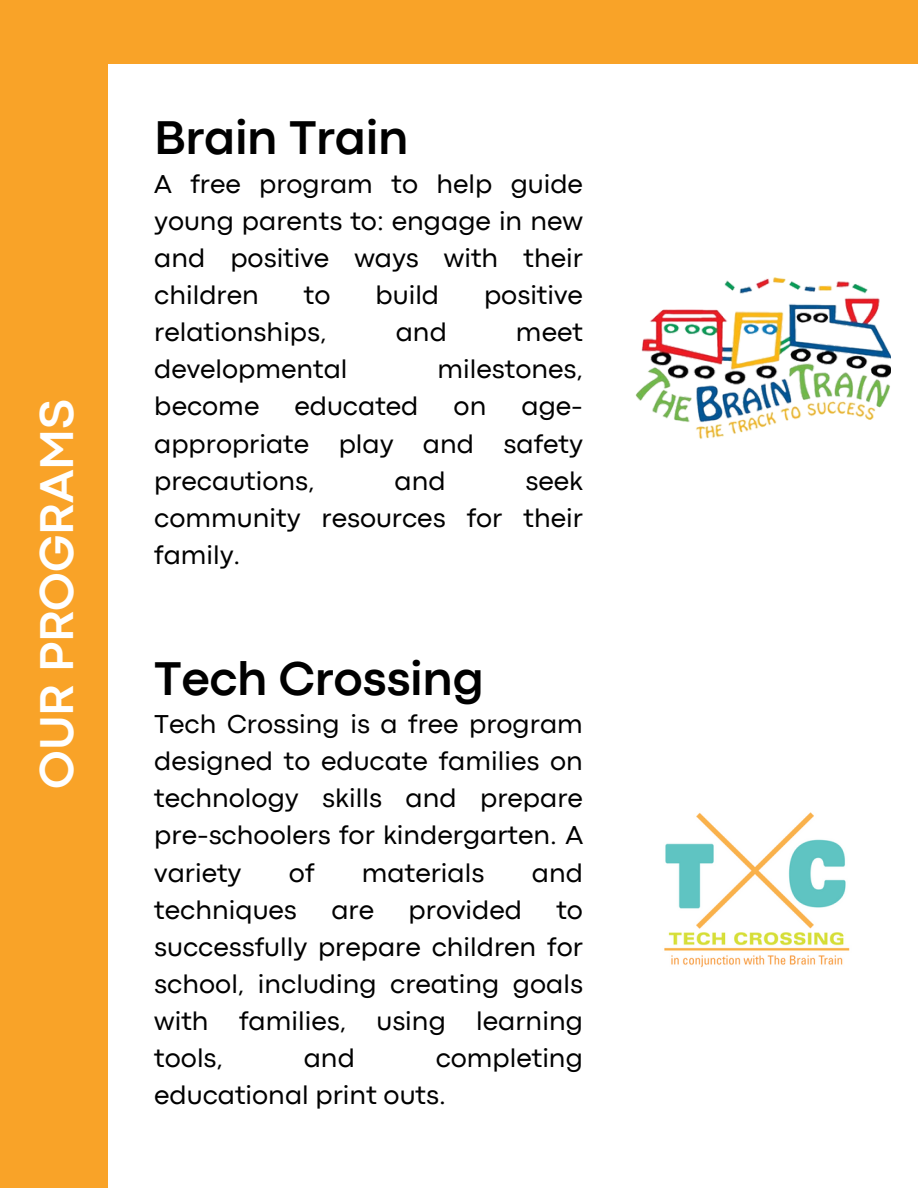
<style>
.page{position:relative;width:918px;height:1188px;background:#fff}
.page>*{position:absolute;margin:0;border:0;box-sizing:border-box;transform-origin:0 0}
.t1{font:700 49.5px "Codec Pro";color:#fff}
.t2{font:700 49.35px "Codec Pro";letter-spacing:-.01em;color:#000}
.t3{font:27px/37.2px "Codec Pro";color:#000;text-align:justify}
</style>
<div class="page">
<img style="left:635px;top:278px;width:255px;height:161px">
<div style="left:0;top:0;width:108px;height:1188px;background:#f9a328"></div>
<div style="left:0;top:0;width:918px;height:63px;background:#f9a328"></div>
<img style="left:664px;top:812px;width:186px;height:156px">
<p class="t1" style="left:39px;top:789px;width:391px;rotate:-90deg">OUR PROGRAMS</p>
<p class="t2" style="left:154px;top:120px;width:256px">Brain Train</p>
<h2 class="t3" style="left:154px;top:167px;width:430px">A free program to help guide young parents to: engage in new and positive ways with their children</h2>
<h2 class="t3" style="left:304px;top:278px;width:28px">to</h2>
<h2 class="t3" style="left:375px;top:278px;width:65px">build</h2>
<h2 class="t3" style="left:484px;top:278px;width:100px">positive</h2>
<h2 class="t3" style="left:154px;top:316px;width:174px">relationships,</h2>
<h2 class="t3" style="left:396px;top:316px;width:53px">and</h2>
<h2 class="t3" style="left:516px;top:316px;width:68px">meet</h2>
<h2 class="t3" style="left:154px;top:353px;width:195px">developmental</h2>
<h2 class="t3" style="left:438px;top:353px;width:147px">milestones,</h2>
<h2 class="t3" style="left:154px;top:390px;width:107px">become</h2>
<h2 class="t3" style="left:295px;top:390px;width:125px">educated</h2>
<h2 class="t3" style="left:454px;top:390px;width:34px">on</h2>
<h2 class="t3" style="left:154px;top:390px;width:430px;text-indent:367px">age&shy;appropriate play and safety precautions,</h2>
<h2 class="t3" style="left:154px;top:464px;width:430px;text-indent:371px">seek community resources for their family.</h2>
<h2 class="t3" style="left:394px;top:464px;width:53px">and</h2>
<p class="t2" style="left:154px;top:661px;width:331px">Tech Crossing</p>
<p class="t3" style="left:154px;top:707px;width:430px">Tech Crossing is a free program designed to educate families on technology skills and prepare pre-schoolers for kindergarten. A variety</p>
<p class="t3" style="left:289px;top:856px;width:27px">of</p>
<p class="t3" style="left:362px;top:856px;width:124px">materials</p>
<p class="t3" style="left:532px;top:856px;width:53px">and</p>
<p class="t3" style="left:154px;top:893px;width:144px">techniques</p>
<p class="t3" style="left:331px;top:893px;width:44px">are</p>
<p class="t3" style="left:409px;top:893px;width:115px">provided</p>
<p class="t3" style="left:154px;top:893px;width:430px;text-indent:402px">to successfully prepare children for school, including creating goals with families, using learning tools,</p>
<p class="t3" style="left:154px;top:1042px;width:430px;text-indent:281px">completing educational print outs.</p>
<p class="t3" style="left:304px;top:1042px;width:53px">and</p>
</div>
